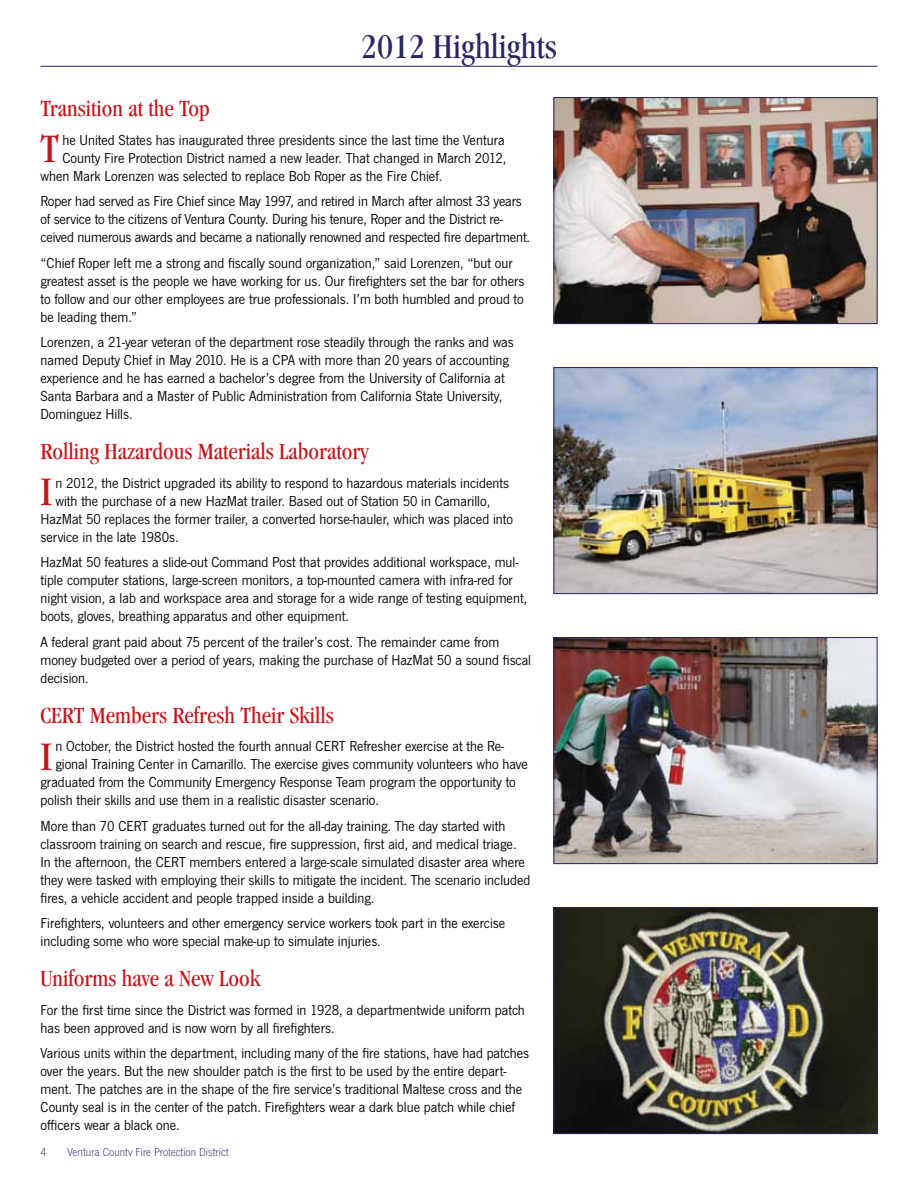
<style>
.page{position:relative;width:918px;height:1188px;background:#fff}
.page>*{position:absolute;margin:0;border:0;box-sizing:border-box;transform-origin:0 0}
.t1{font:condensed 42px "Garamond";color:#c4161c}
.t2{font:condensed 36px "Garamond";color:#292663}
.t3{font:condensed 24px "Garamond";color:#c4161c}
.t4{font:15px/18px "News Got T";color:#000}
.t5{font:12px "News Got T Ligh";color:#292663}
</style>
<div class="page">
<hr style="left:40px;top:66px;width:838px;height:1px;background:#292663">
<img style="left:556px;top:99px;width:320px;height:223px">
<div style="left:554px;top:97px;width:324px;height:227px;border:1px solid #292663"></div>
<img style="left:556px;top:369px;width:320px;height:223px">
<div style="left:554px;top:367px;width:324px;height:227px;border:1px solid #292663"></div>
<img style="left:556px;top:639px;width:320px;height:223px">
<div style="left:554px;top:637px;width:324px;height:227px;border:1px solid #292663"></div>
<img style="left:556px;top:909px;width:320px;height:223px">
<div style="left:554px;top:907px;width:324px;height:227px;border:1px solid #292663"></div>
<h2 class="t2" style="left:361px;top:27px;width:197px">2012 Highlights</h2>
<h3 class="t3" style="left:40px;top:95px;width:171px">Transition at the Top</h3>
<p class="t4" style="left:62px;top:130px;width:444px">he United States has inaugurated three presidents since the last time the Ventura</p>
<p class="t4" style="left:62px;top:148px;width:446px">County Fire Protection District named a new leader. That changed in March 2012,</p>
<p class="t4" style="left:41px;top:166px;width:403px">when Mark Lorenzen was selected to replace Bob Roper as the Fire Chief.</p>
<p class="t4" style="left:41px;top:192px;width:491px">Roper had served as Fire Chief since May 1997, and retired in March after almost 33 years of service to the citizens of Ventura County. During his tenure, Roper and the District re&shy;ceived numerous awards and became a nationally renowned and respected fire department.</p>
<p class="t4" style="left:41px;top:253px;width:485px">“Chief Roper left me a strong and fiscally sound organization,” said Lorenzen, “but our greatest asset is the people we have working for us. Our firefighters set the bar for others to follow and our other employees are true professionals. I’m both humbled and proud to be leading them.”</p>
<p class="t4" style="left:41px;top:333px;width:475px">Lorenzen, a 21-year veteran of the department rose steadily through the ranks and was named Deputy Chief in May 2010. He is a CPA with more than 20 years of accounting experience and he has earned a bachelor’s degree from the University of California at Santa Barbara and a Master of Public Administration from California State University, Dominguez Hills.</p>
<h3 class="t3" style="left:40px;top:438px;width:329px">Rolling Hazardous Materials Laboratory</h3>
<p class="t4" style="left:55px;top:473px;width:455px">n 2012, the District upgraded its ability to respond to hazardous materials incidents</p>
<p class="t4" style="left:55px;top:491px;width:436px">with the purchase of a new HazMat trailer. Based out of Station 50 in Camarillo,</p>
<p class="t4" style="left:41px;top:509px;width:474px">HazMat 50 replaces the former trailer, a converted horse-hauler, which was placed into</p>
<p class="t4" style="left:41px;top:527px;width:140px">service in the late 1980s.</p>
<p class="t4" style="left:41px;top:553px;width:488px">HazMat 50 features a slide-out Command Post that provides additional workspace, mul&shy;tiple computer stations, large-screen monitors, a top-mounted camera with infra-red for night vision, a lab and workspace area and storage for a wide range of testing equipment, boots, gloves, breathing apparatus and other equipment.</p>
<p class="t4" style="left:41px;top:633px;width:492px">A federal grant paid about 75 percent of the trailer’s cost. The remainder came from money budgeted over a period of years, making the purchase of HazMat 50 a sound fiscal decision.</p>
<h3 class="t3" style="left:40px;top:702px;width:295px">CERT Members Refresh Their Skills</h3>
<p class="t4" style="left:55px;top:737px;width:450px">n October, the District hosted the fourth annual CERT Refresher exercise at the Re-</p>
<p class="t4" style="left:55px;top:755px;width:474px">gional Training Center in Camarillo. The exercise gives community volunteers who have</p>
<p class="t4" style="left:41px;top:773px;width:477px">graduated from the Community Emergency Response Team program the opportunity to</p>
<p class="t4" style="left:41px;top:791px;width:340px">polish their skills and use them in a realistic disaster scenario.</p>
<p class="t4" style="left:41px;top:817px;width:492px">More than 70 CERT graduates turned out for the all-day training. The day started with classroom training on search and rescue, fire suppression, first aid, and medical triage.<br>In the afternoon, the CERT members entered a large-scale simulated disaster area where they were tasked with employing their skills to mitigate the incident. The scenario included fires, a vehicle accident and people trapped inside a building.</p>
<p class="t4" style="left:41px;top:914px;width:466px">Firefighters, volunteers and other emergency service workers took part in the exercise including some who wore special make-up to simulate injuries.</p>
<h3 class="t3" style="left:40px;top:965px;width:221px">Uniforms have a New Look</h3>
<p class="t4" style="left:40px;top:1000px;width:486px">For the first time since the District was formed in 1928, a departmentwide uniform patch has been approved and is now worn by all firefighters.</p>
<p class="t4" style="left:40px;top:1044px;width:490px">Various units within the department, including many of the fire stations, have had patches over the years. But the new shoulder patch is the first to be used by the entire depart&shy;ment. The patches are in the shape of the fire service’s traditional Maltese cross and the County seal is in the center of the patch. Firefighters wear a dark blue patch while chief officers wear a black one.</p>
<h1 class="t1" style="left:40px;top:126px;width:20px">T</h1>
<h1 class="t1" style="left:40px;top:468px;width:13px">I</h1>
<h1 class="t1" style="left:40px;top:734px;width:13px">I</h1>
<p class="t5" style="left:40px;top:1145px;width:7px">4</p>
<p class="t5" style="left:68px;top:1145px;width:163px">Ventura County Fire Protection District</p>
</div>
